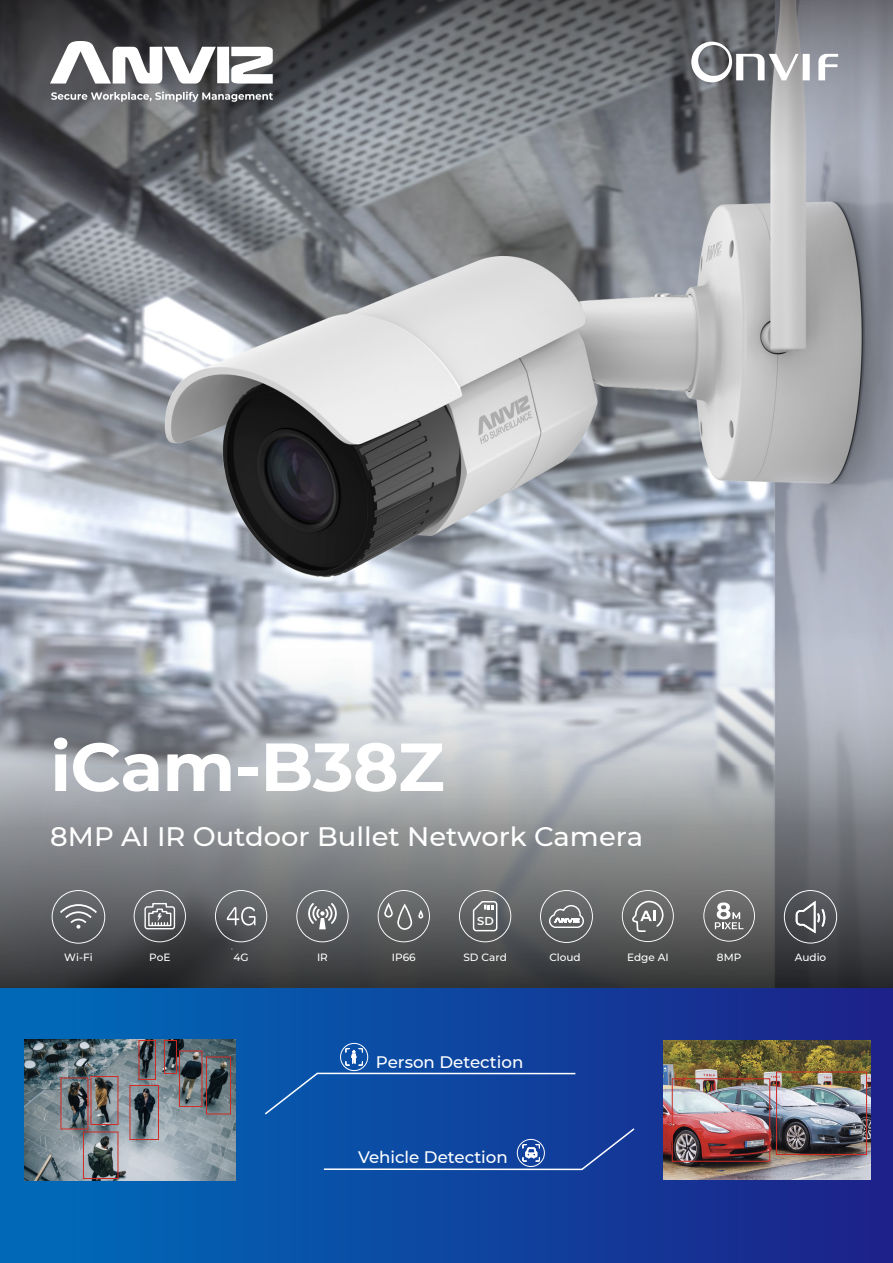
<style>
.page{position:relative;width:893px;height:1263px;background:#fff}
.page>*{position:absolute;margin:0;border:0;box-sizing:border-box;transform-origin:0 0}
.t1{font:700 67.8px "Montserrat";letter-spacing:-.01em;color:#fff}
.t2{font:500 26.7px "Montserrat";color:#fff}
.t3{font:500 16.65px "Montserrat";color:#fff}
.t4{font:600 11.4px "Montserrat";color:#fff}
.t5{font:500 10.5px "Montserrat";color:#fff}
</style>
<div class="page">
<img style="left:0;top:172px;width:893px;height:381px">
<svg style="left:0;top:553px;width:893px;height:436px;background:#969aa1"></svg>
<div style="left:0;top:989px;width:893px;height:274px;background:linear-gradient(to right,#006cb9,#1e2389)"></div>
<div style="left:263px;top:1071px;width:57px;height:45px;background:#0855aa"></div>
<hr style="left:317px;top:1073px;width:258px;height:1px;background:#fff">
<div style="left:580px;top:1127px;width:56px;height:45px;background:#133999"></div>
<hr style="left:324px;top:1168px;width:258px;height:2px;background:#fff">
<div style="left:517px;top:1139px;width:28px;height:28px;border:1px solid #fff;border-radius:50%"></div>
<svg style="left:522px;top:1144px;width:18px;height:17px"></svg>
<div style="left:340px;top:1043px;width:28px;height:28px;border:1px solid #fff;border-radius:50%"></div>
<svg style="left:345px;top:1048px;width:18px;height:18px"></svg>
<svg style="left:784px;top:890px;width:53px;height:53px;background:#5a5b5f"></svg>
<svg style="left:796px;top:901px;width:29px;height:32px"></svg>
<svg style="left:540px;top:890px;width:53px;height:53px;background:#767878"></svg>
<svg style="left:703px;top:890px;width:52px;height:52px;background:#7b7b7b"></svg>
<svg style="left:622px;top:890px;width:52px;height:112px;background:#555a66"></svg>
<svg style="left:459px;top:890px;width:52px;height:52px;background:#717375"></svg>
<svg style="left:52px;top:890px;width:53px;height:54px;background:#6c6e71"></svg>
<svg style="left:134px;top:890px;width:52px;height:52px;background:#707275"></svg>
<svg style="left:215px;top:890px;width:52px;height:52px;background:#6c6e70"></svg>
<svg style="left:296px;top:890px;width:53px;height:52px;background:#757779"></svg>
<svg style="left:378px;top:890px;width:52px;height:52px;background:#737475"></svg>
<img style="left:663px;top:1040px;width:208px;height:139px">
<div style="left:672px;top:1078px;width:98px;height:83px;border:1px solid #cf2c25"></div>
<div style="left:776px;top:1071px;width:91px;height:84px;border:1px solid #cf2c25"></div>
<img style="left:24px;top:1040px;width:212px;height:141px">
<div style="left:83px;top:1131px;width:35px;height:48px;border:1px solid #cf2c25"></div>
<div style="left:130px;top:1085px;width:29px;height:55px;border:1px solid #cf2c25"></div>
<div style="left:91px;top:1076px;width:27px;height:49px;border:1px solid #cf2c25"></div>
<div style="left:61px;top:1077px;width:27px;height:52px;border:1px solid #cf2c25"></div>
<div style="left:179px;top:1050px;width:23px;height:57px;border:1px solid #cf2c25"></div>
<div style="left:206px;top:1056px;width:25px;height:58px;border:1px solid #cf2c25"></div>
<div style="left:139px;top:1040px;width:17px;height:40px;border:1px solid #cf2c25"></div>
<div style="left:164px;top:1040px;width:13px;height:34px;border:1px solid #cf2c25"></div>
<svg style="left:0;top:0;width:893px;height:172px;background:#6b6d72"></svg>
<svg style="left:691px;top:42px;width:147px;height:40px"></svg>
<svg style="left:50px;top:42px;width:223px;height:59px"></svg>
<h1 class="t1" style="left:50px;top:718px;width:396px">iCam-B38Z</h1>
<h2 class="t2" style="left:50px;top:818px;width:594px">8MP AI IR Outdoor Bullet Network Camera</h2>
<p class="t5" style="left:64px;top:950px;width:30px">Wi-Fi</p>
<p class="t5" style="left:149px;top:950px;width:23px">PoE</p>
<p class="t5" style="left:234px;top:950px;width:17px">4G</p>
<p class="t5" style="left:317px;top:950px;width:12px">IR</p>
<p class="t5" style="left:392px;top:950px;width:25px">IP66</p>
<p class="t4" style="left:477px;top:913px;width:18px">SD</p>
<p class="t5" style="left:463px;top:950px;width:45px">SD Card</p>
<p class="t5" style="left:549px;top:950px;width:33px">Cloud</p>
<p class="t5" style="left:627px;top:950px;width:43px">Edge AI</p>
<p class="t5" style="left:717px;top:950px;width:26px">8MP</p>
<p class="t5" style="left:795px;top:950px;width:33px">Audio</p>
<h3 class="t3" style="left:376px;top:1050px;width:149px">Person Detection</h3>
<h3 class="t3" style="left:358px;top:1145px;width:151px">Vehicle Detection</h3>
</div>
